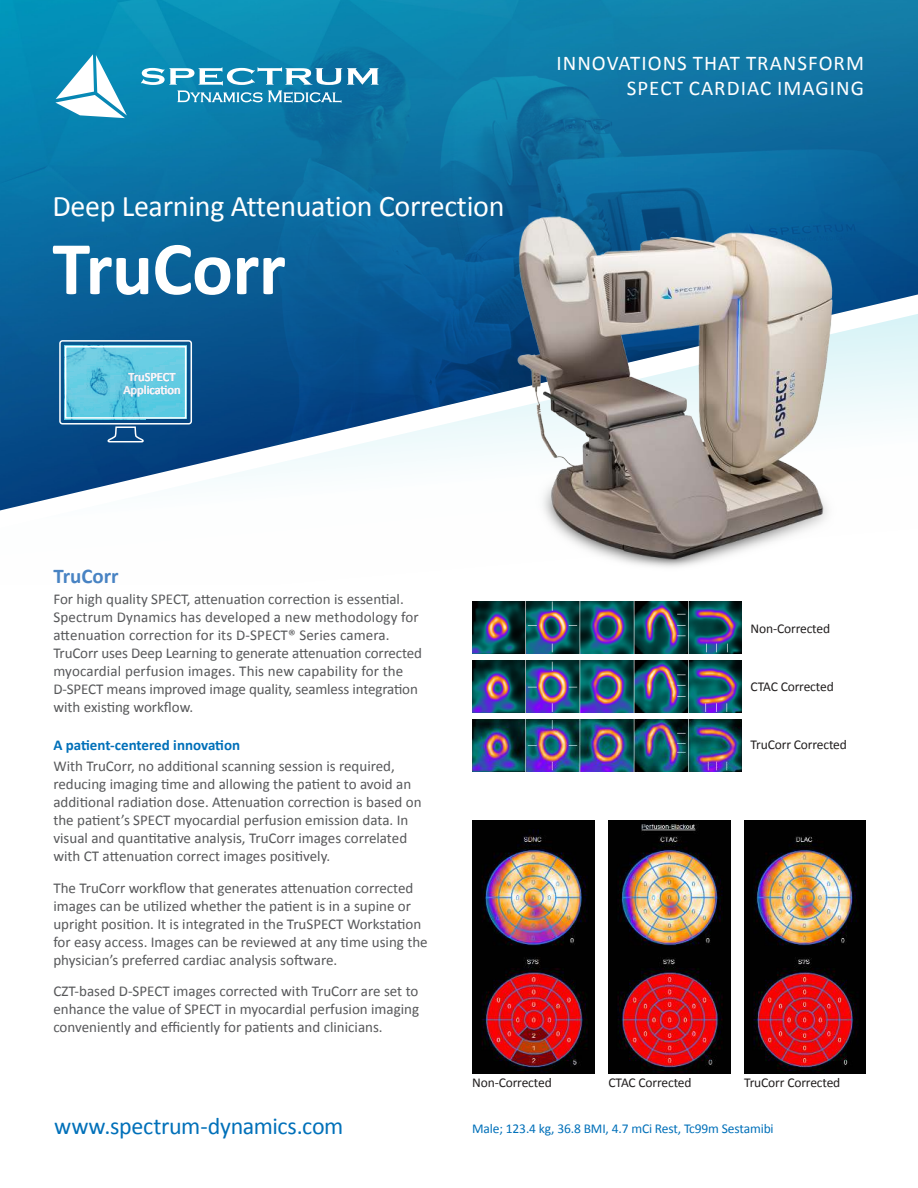
<style>
.page{position:relative;width:918px;height:1188px;background:#fff}
.page>*{position:absolute;margin:0;border:0;box-sizing:border-box;transform-origin:0 0}
.t1{font:700 76.5px "Calibri";letter-spacing:-.01em;color:#fff}
.t2{font:30px "Calibri";letter-spacing:-.01em;color:#fff}
.t3{font:24px "Calibri";letter-spacing:-.015em;color:#0070b9}
.t4{font:21px/25.5px "Calibri";letter-spacing:.05em;color:#fff;text-align:right}
.t5{font:700 21px "Calibri";color:#4883c3}
.t6{font:15px/18px "Calibri";color:#57585a}
.t7{font:700 15px "Calibri";color:#0070b9}
.t8{font:13.5px "Calibri";letter-spacing:-.01em;color:#221f1f}
.t9{font:13.5px "Calibri";letter-spacing:-.01em;color:#0070b9}
.t10{font:12.6px/13.5px "Calibri";color:#fff;text-align:center}
</style>
<div class="page">
<img style="left:472px;top:602px;width:269px;height:51px">
<img style="left:472px;top:661px;width:269px;height:51px">
<img style="left:472px;top:719px;width:269px;height:52px">
<img style="left:0;top:0;width:272px;height:310px">
<img style="left:272px;top:0;width:646px;height:310px">
<svg style="left:0;top:310px;width:918px;height:201px"></svg>
<img style="left:493px;top:195px;width:362px;height:372px">
<svg style="left:55px;top:54px;width:72px;height:64px"></svg>
<svg style="left:141px;top:67px;width:238px;height:36px"></svg>
<svg style="left:58px;top:339px;width:135px;height:104px;background:#50a6c7"></svg>
<img style="left:609px;top:820px;width:121px;height:254px">
<img style="left:744px;top:820px;width:122px;height:254px">
<img style="left:472px;top:820px;width:122px;height:254px">
<h2 class="t2" style="left:52px;top:187px;width:454px">Deep Learning Attenuation Correction</h2>
<h1 class="t1" style="left:52px;top:223px;width:235px">TruCorr</h1>
<p class="t10" style="left:123px;top:371px;width:59px">TruSPECT<br>Application</p>
<h3 class="t4" style="left:556px;top:50px;width:309px">INNOVATIONS THAT TRANSFORM<br>SPECT CARDIAC IMAGING</h3>
<h3 class="t5" style="left:53px;top:563px;width:67px">TruCorr</h3>
<p class="t6" style="left:53px;top:590px;width:370px">For high quality SPECT, attenuation correction is essential.<br>Spectrum Dynamics has developed a new methodology for attenuation correction for its D-SPECT® Series camera.<br>TruCorr uses Deep Learning to generate attenuation corrected myocardial perfusion images. This new capability for the D-SPECT means improved image quality, seamless integration with existing workflow.</p>
<p class="t7" style="left:53px;top:736px;width:188px">A patient-centered innovation</p>
<p class="t6" style="left:53px;top:758px;width:370px">With TruCorr, no additional scanning session is required, reducing imaging time and allowing the patient to avoid an additional radiation dose. Attenuation correction is based on the patient’s SPECT myocardial perfusion emission data. In visual and quantitative analysis, TruCorr images correlated with CT attenuation correct images positively.</p>
<p class="t6" style="left:53px;top:879px;width:376px">The TruCorr workflow that generates attenuation corrected images can be utilized whether the patient is in a supine or upright position. It is integrated in the TruSPECT Workstation for easy access. Images can be reviewed at any time using the physician’s preferred cardiac analysis software.</p>
<p class="t6" style="left:53px;top:984px;width:367px;text-align:justify">CZT-based D-SPECT images corrected with TruCorr are set to enhance the value of SPECT in myocardial perfusion imaging conveniently and efficiently for patients and clinicians.</p>
<p class="t8" style="left:751px;top:624px;width:81px">Non-Corrected</p>
<p class="t8" style="left:751px;top:678px;width:85px">CTAC Corrected</p>
<p class="t8" style="left:751px;top:740px;width:98px">TruCorr Corrected</p>
<h3 class="t3" style="left:54px;top:1117px;width:291px">www.spectrum-dynamics.com</h3>
<p class="t8" style="left:472px;top:1077px;width:81px">Non-Corrected</p>
<p class="t8" style="left:609px;top:1074px;width:85px">CTAC Corrected</p>
<p class="t8" style="left:744px;top:1077px;width:98px">TruCorr Corrected</p>
<p class="t9" style="left:472px;top:1120px;width:303px">Male; 123.4 kg, 36.8 BMI, 4.7 mCi Rest, Tc99m Sestamibi</p>
</div>
